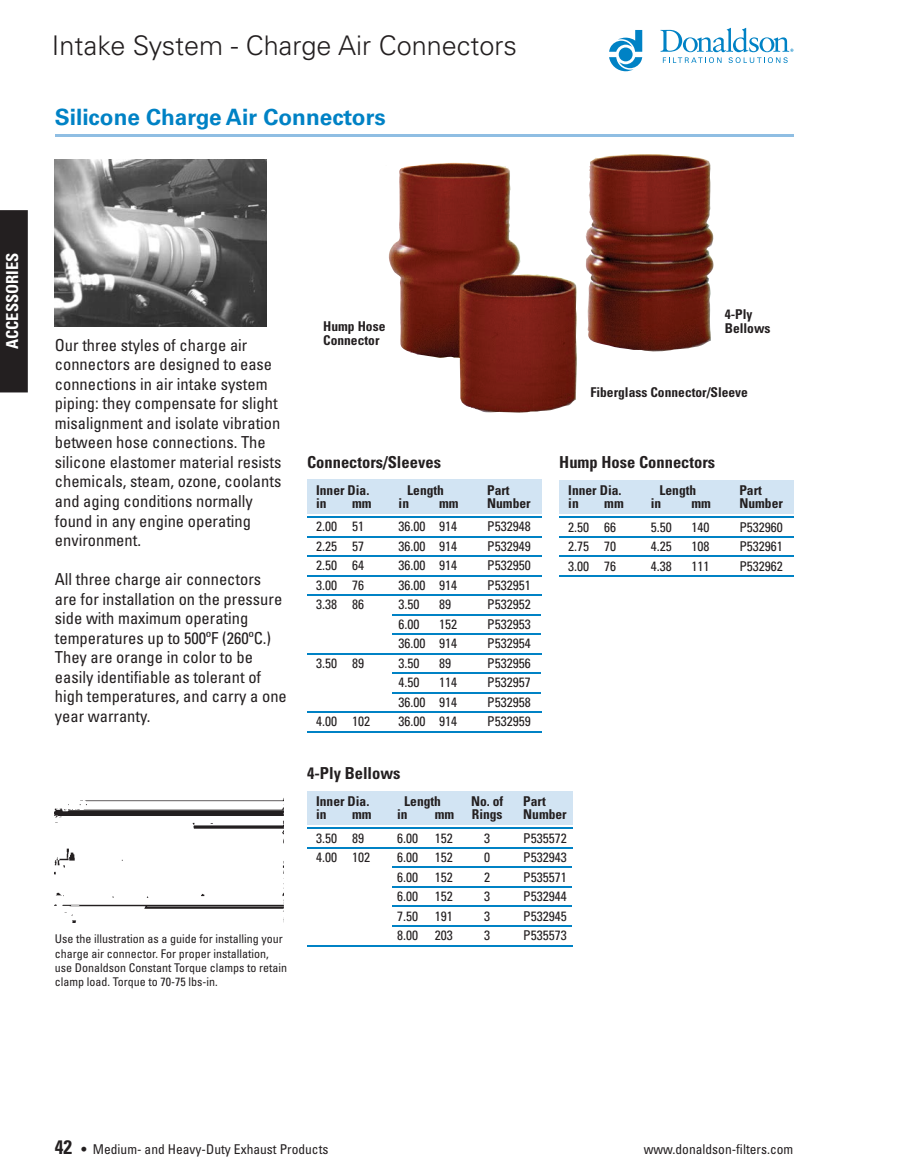
<style>
.page{position:relative;width:906px;height:1175px;background:#fff}
.page>*{position:absolute;margin:0;border:0;box-sizing:border-box;transform-origin:0 0}
.t1{font:300 27px "Univers LT Std";color:#231f20}
.t2{font:700 22.5px "Univers LT Std";color:#0082c5}
.t3{font:condensed 16.5px/19.5px "Univers LT Std";color:#231f20}
.t4{font:700 condensed 16.5px "Univers LT Std";color:#231f20}
.t5{font:700 condensed 16.5px "Univers LT Std";color:#fff}
.t6{font:condensed 13.5px "Univers LT Std";color:#231f20}
.t7{font:700 condensed 13.5px/14.2px "Univers LT Std";color:#231f20}
.t8{font:condensed 12px/14.2px "Univers LT Std";color:#231f20}
.s1{font-weight:700;font-size:19.5px}
.s2{font-weight:700}
</style>
<div class="page">
<div style="left:0;top:210px;width:28px;height:182px;background:#231f20"></div>
<svg style="left:609px;top:30px;width:33px;height:41px"></svg>
<svg style="left:660px;top:28px;width:133px;height:35px"></svg>
<hr style="left:55px;top:134px;width:738px;height:2px;background:#8fbee3">
<img style="left:388px;top:154px;width:326px;height:244px">
<div style="left:559px;top:480px;width:234px;height:16px;background:#d2e4f3"></div>
<div style="left:559px;top:496px;width:234px;height:18px;background:#d2e4f3"></div>
<hr style="left:559px;top:517px;width:234px;height:1px;background:#0082c5">
<hr style="left:559px;top:536px;width:234px;height:2px;background:#0082c5">
<hr style="left:559px;top:556px;width:234px;height:1px;background:#0082c5">
<hr style="left:559px;top:575px;width:234px;height:2px;background:#0082c5">
<div style="left:307px;top:791px;width:265px;height:16px;background:#d2e4f3"></div>
<div style="left:307px;top:807px;width:265px;height:17px;background:#d2e4f3"></div>
<hr style="left:307px;top:827px;width:265px;height:2px;background:#0082c5">
<hr style="left:307px;top:847px;width:265px;height:1px;background:#0082c5">
<hr style="left:392px;top:866px;width:180px;height:2px;background:#0082c5">
<hr style="left:392px;top:886px;width:180px;height:1px;background:#0082c5">
<hr style="left:392px;top:905px;width:180px;height:2px;background:#0082c5">
<hr style="left:392px;top:925px;width:180px;height:1px;background:#0082c5">
<hr style="left:307px;top:944px;width:265px;height:2px;background:#0082c5">
<div style="left:307px;top:479px;width:234px;height:17px;background:#d2e4f3"></div>
<div style="left:307px;top:496px;width:234px;height:17px;background:#d2e4f3"></div>
<hr style="left:307px;top:516px;width:234px;height:2px;background:#0082c5">
<hr style="left:307px;top:536px;width:234px;height:1px;background:#0082c5">
<hr style="left:307px;top:555px;width:234px;height:2px;background:#0082c5">
<hr style="left:307px;top:575px;width:234px;height:1px;background:#0082c5">
<hr style="left:307px;top:594px;width:234px;height:2px;background:#0082c5">
<hr style="left:392px;top:614px;width:149px;height:1px;background:#0082c5">
<hr style="left:392px;top:633px;width:149px;height:2px;background:#0082c5">
<hr style="left:307px;top:653px;width:234px;height:1px;background:#0082c5">
<hr style="left:392px;top:672px;width:149px;height:2px;background:#0082c5">
<hr style="left:392px;top:692px;width:149px;height:1px;background:#0082c5">
<hr style="left:307px;top:711px;width:234px;height:2px;background:#0082c5">
<hr style="left:307px;top:731px;width:234px;height:1px;background:#0082c5">
<img style="left:55px;top:160px;width:211px;height:167px">
<img style="left:55px;top:800px;width:228px;height:122px">
<h1 class="t1" style="left:52px;top:29px;width:466px">Intake System - Charge Air Connectors</h1>
<h2 class="t2" style="left:55px;top:104px;width:332px">Silicone Charge Air Connectors</h2>
<p class="t5" style="left:2px;top:349px;width:98px;rotate:-90deg">ACCESSORIES</p>
<p class="t3" style="left:55px;top:335px;width:228px">Our three styles of charge air connectors are designed to ease connections in air intake system piping: they compensate for slight misalignment and isolate vibration between hose connections. The silicone elastomer material resists chemicals, steam, ozone, coolants and aging conditions normally found in any engine operating environment.</p>
<p class="t3" style="left:55px;top:569px;width:233px">All three charge air connectors are for installation on the pressure side with maximum operating temperatures up to 500ºF (260ºC.)<br>They are orange in color to be easily identifiable as tolerant of high temperatures, and carry a one year warranty.</p>
<p class="t8" style="left:55px;top:931px;width:234px">Use the illustration as a guide for installing your charge air connector. For proper installation, use Donaldson Constant Torque clamps to retain clamp load. Torque to 70-75 lbs-in.</p>
<p class="t7" style="left:323px;top:319px;width:64px">Hump Hose<br>Connector</p>
<p class="t4" style="left:307px;top:451px;width:135px">Connectors/Sleeves</p>
<p class="t7" style="left:316px;top:482px;width:55px">Inner Dia.</p>
<p class="t7" style="left:407px;top:482px;width:38px">Length</p>
<p class="t7" style="left:487px;top:482px;width:24px">Part</p>
<p class="t7" style="left:316px;top:496px;width:12px">in</p>
<p class="t7" style="left:352px;top:496px;width:21px">mm</p>
<p class="t7" style="left:398px;top:496px;width:12px">in</p>
<p class="t7" style="left:439px;top:496px;width:21px">mm</p>
<p class="t7" style="left:487px;top:496px;width:45px">Number</p>
<p class="t6" style="left:316px;top:518px;width:49px">2.00 51</p>
<p class="t6" style="left:398px;top:518px;width:60px">36.00 914</p>
<p class="t6" style="left:487px;top:518px;width:45px">P532948</p>
<p class="t6" style="left:316px;top:537px;width:49px">2.25 57</p>
<p class="t6" style="left:398px;top:537px;width:60px">36.00 914</p>
<p class="t6" style="left:487px;top:537px;width:45px">P532949</p>
<p class="t6" style="left:316px;top:557px;width:49px">2.50 64</p>
<p class="t6" style="left:398px;top:557px;width:60px">36.00 914</p>
<p class="t6" style="left:487px;top:557px;width:45px">P532950</p>
<p class="t6" style="left:316px;top:576px;width:49px">3.00 76</p>
<p class="t6" style="left:398px;top:576px;width:60px">36.00 914</p>
<p class="t6" style="left:487px;top:576px;width:45px">P532951</p>
<p class="t6" style="left:316px;top:596px;width:49px">3.38 86</p>
<p class="t6" style="left:398px;top:596px;width:22px">3.50</p>
<p class="t6" style="left:439px;top:596px;width:13px">89</p>
<p class="t6" style="left:487px;top:596px;width:45px">P532952</p>
<p class="t6" style="left:398px;top:615px;width:22px">6.00</p>
<p class="t6" style="left:439px;top:615px;width:19px">152</p>
<p class="t6" style="left:487px;top:615px;width:45px">P532953</p>
<p class="t6" style="left:398px;top:635px;width:60px">36.00 914</p>
<p class="t6" style="left:487px;top:635px;width:45px">P532954</p>
<p class="t6" style="left:316px;top:654px;width:49px">3.50 89</p>
<p class="t6" style="left:398px;top:654px;width:22px">3.50</p>
<p class="t6" style="left:439px;top:654px;width:13px">89</p>
<p class="t6" style="left:487px;top:654px;width:45px">P532956</p>
<p class="t6" style="left:398px;top:674px;width:22px">4.50</p>
<p class="t6" style="left:439px;top:674px;width:19px">114</p>
<p class="t6" style="left:487px;top:674px;width:45px">P532957</p>
<p class="t6" style="left:398px;top:693px;width:60px">36.00 914</p>
<p class="t6" style="left:487px;top:693px;width:45px">P532958</p>
<p class="t6" style="left:316px;top:713px;width:55px">4.00 102</p>
<p class="t6" style="left:398px;top:713px;width:60px">36.00 914</p>
<p class="t6" style="left:487px;top:713px;width:45px">P532959</p>
<p class="t7" style="left:724px;top:307px;width:47px">4-Ply<br>Bellows</p>
<p class="t7" style="left:590px;top:385px;width:159px">Fiberglass Connector/Sleeve</p>
<p class="t4" style="left:559px;top:452px;width:157px">Hump Hose Connectors</p>
<p class="t7" style="left:568px;top:483px;width:55px">Inner Dia.</p>
<p class="t7" style="left:659px;top:483px;width:38px">Length</p>
<p class="t7" style="left:739px;top:483px;width:24px">Part</p>
<p class="t7" style="left:568px;top:496px;width:12px">in</p>
<p class="t7" style="left:604px;top:496px;width:21px">mm</p>
<p class="t7" style="left:650px;top:496px;width:12px">in</p>
<p class="t7" style="left:691px;top:496px;width:21px">mm</p>
<p class="t7" style="left:739px;top:496px;width:45px">Number</p>
<p class="t6" style="left:568px;top:518px;width:49px">2.50 66</p>
<p class="t6" style="left:650px;top:518px;width:22px">5.50</p>
<p class="t6" style="left:691px;top:518px;width:19px">140</p>
<p class="t6" style="left:739px;top:518px;width:45px">P532960</p>
<p class="t6" style="left:568px;top:538px;width:49px">2.75 70</p>
<p class="t6" style="left:650px;top:538px;width:22px">4.25</p>
<p class="t6" style="left:691px;top:538px;width:19px">108</p>
<p class="t6" style="left:739px;top:538px;width:45px">P532961</p>
<p class="t6" style="left:568px;top:557px;width:49px">3.00 76</p>
<p class="t6" style="left:650px;top:557px;width:22px">4.38</p>
<p class="t6" style="left:691px;top:557px;width:19px">111</p>
<p class="t6" style="left:739px;top:557px;width:45px">P532962</p>
<p class="t4" style="left:307px;top:763px;width:95px">4-Ply Bellows</p>
<p class="t7" style="left:316px;top:794px;width:55px">Inner Dia.</p>
<p class="t7" style="left:404px;top:794px;width:38px">Length</p>
<p class="t7" style="left:471px;top:794px;width:34px">No. of</p>
<p class="t7" style="left:523px;top:794px;width:24px">Part</p>
<p class="t7" style="left:316px;top:807px;width:12px">in</p>
<p class="t7" style="left:352px;top:807px;width:21px">mm</p>
<p class="t7" style="left:397px;top:807px;width:12px">in</p>
<p class="t7" style="left:434px;top:807px;width:21px">mm</p>
<p class="t7" style="left:471px;top:807px;width:32px">Rings</p>
<p class="t7" style="left:523px;top:807px;width:45px">Number</p>
<p class="t6" style="left:316px;top:829px;width:49px">3.50 89</p>
<p class="t6" style="left:397px;top:829px;width:57px">6.00 152</p>
<p class="t6" style="left:484px;top:829px;width:7px">3</p>
<p class="t6" style="left:523px;top:829px;width:45px">P535572</p>
<p class="t6" style="left:316px;top:848px;width:55px">4.00 102</p>
<p class="t6" style="left:397px;top:848px;width:57px">6.00 152</p>
<p class="t6" style="left:484px;top:848px;width:7px">0</p>
<p class="t6" style="left:523px;top:848px;width:45px">P532943</p>
<p class="t6" style="left:397px;top:868px;width:57px">6.00 152</p>
<p class="t6" style="left:484px;top:868px;width:7px">2</p>
<p class="t6" style="left:523px;top:868px;width:45px">P535571</p>
<p class="t6" style="left:397px;top:887px;width:57px">6.00 152</p>
<p class="t6" style="left:484px;top:887px;width:7px">3</p>
<p class="t6" style="left:523px;top:887px;width:45px">P532944</p>
<p class="t6" style="left:397px;top:907px;width:57px">7.50 191</p>
<p class="t6" style="left:484px;top:907px;width:7px">3</p>
<p class="t6" style="left:523px;top:907px;width:45px">P532945</p>
<p class="t6" style="left:397px;top:926px;width:57px">8.00 203</p>
<p class="t6" style="left:484px;top:926px;width:7px">3</p>
<p class="t6" style="left:523px;top:926px;width:45px">P535573</p>
<p class="t6" style="left:55px;top:1140px;width:275px"><span class="s1">42</span> <span class="s2">•</span> Medium- and Heavy-Duty Exhaust Products</p>
<p class="t6" style="left:643px;top:1140px;width:151px">www.donaldson-filters.com</p>
</div>
